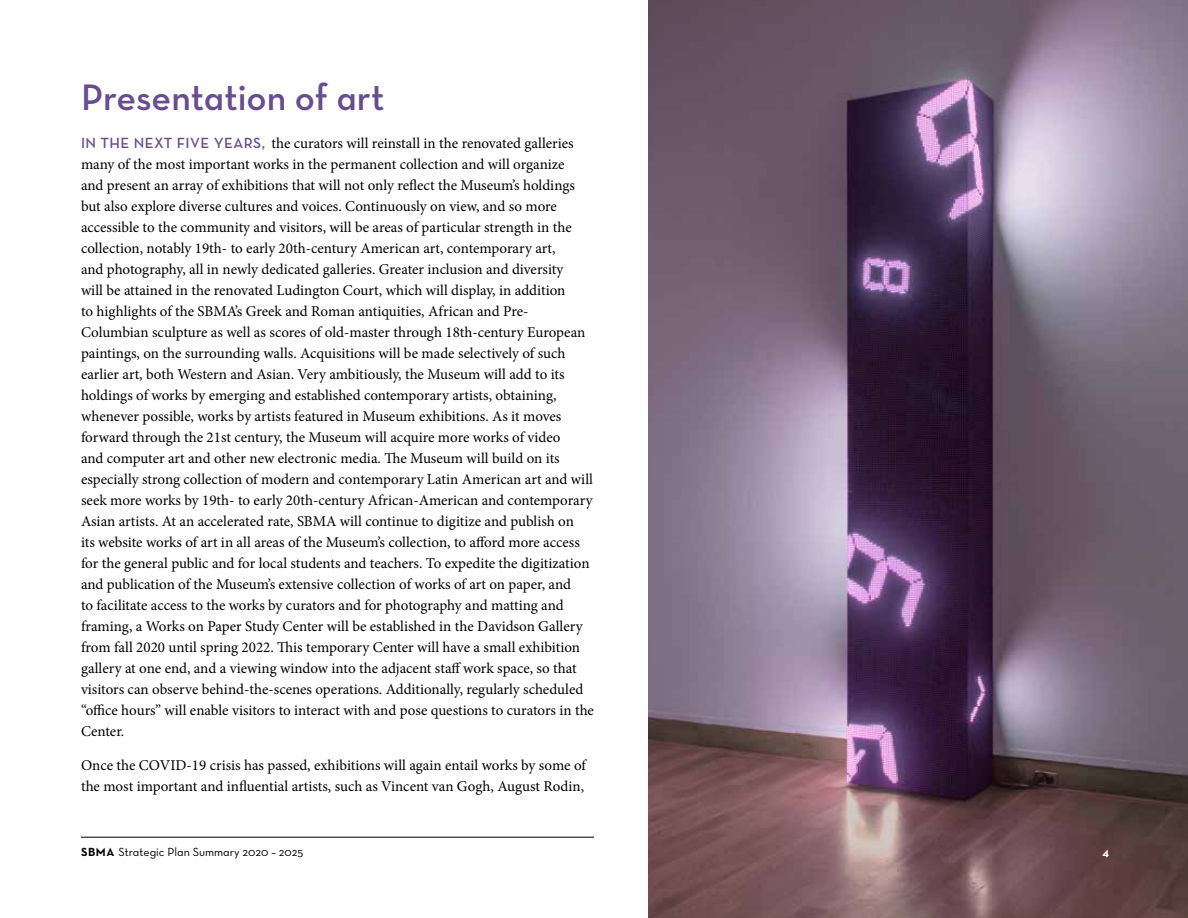
<style>
.page{position:relative;width:1188px;height:918px;background:#fff}
.page>*{position:absolute;margin:0;border:0;box-sizing:border-box;transform-origin:0 0}
.t1{font:37.5px "Neutraface Text Demi Alt";color:#674d90}
.t2{font:15px/21px "Minion Pro";color:#000}
.t3{font:12px "Neutraface Text Book Alt";color:#000}
.t4{font:700 12px "Neutraface Text";color:#fff}
.s1{font-family:"Neutraface Text";font-weight:600;color:#674d90}
.s2{font-family:"Neutraface Text";font-weight:700}
</style>
<div class="page">
<hr style="left:81px;top:837px;width:513px;height:1px;background:#000">
<img style="left:648px;top:0;width:540px;height:918px">
<h1 class="t1" style="left:81px;top:74px;width:305px">Presentation of art</h1>
<p class="t2" style="left:81px;top:133px;width:515px"><span class="s1">IN THE NEXT FIVE YEARS,</span> the curators will reinstall in the renovated galleries many of the most important works in the permanent collection and will organize<br>and present an array of exhibitions that will not only reflect the Museum’s holdings but also explore diverse cultures and voices. Continuously on view, and so more accessible to the community and visitors, will be areas of particular strength in the collection, notably 19th- to early 20th-century American art, contemporary art,<br>and photography, all in newly dedicated galleries. Greater inclusion and diversity<br>will be attained in the renovated Ludington Court, which will display, in addition<br>to highlights of the SBMA’s Greek and Roman antiquities, African and Pre-Columbian sculpture as well as scores of old-master through 18th-century European paintings, on the surrounding walls. Acquisitions will be made selectively of such earlier art, both Western and Asian. Very ambitiously, the Museum will add to its holdings of works by emerging and established contemporary artists, obtaining, whenever possible, works by artists featured in Museum exhibitions. As it moves forward through the 21st century, the Museum will acquire more works of video<br>and computer art and other new electronic media. The Museum will build on its especially strong collection of modern and contemporary Latin American art and will seek more works by 19th- to early 20th-century African-American and contemporary Asian artists. At an accelerated rate, SBMA will continue to digitize and publish on<br>its website works of art in all areas of the Museum’s collection, to afford more access for the general public and for local students and teachers. To expedite the digitization and publication of the Museum’s extensive collection of works of art on paper, and<br>to facilitate access to the works by curators and for photography and matting and framing, a Works on Paper Study Center will be established in the Davidson Gallery from fall 2020 until spring 2022. This temporary Center will have a small exhibition gallery at one end, and a viewing window into the adjacent staff work space, so that visitors can observe behind-the-scenes operations. Additionally, regularly scheduled “office hours” will enable visitors to interact with and pose questions to curators in the Center.</p>
<p class="t2" style="left:81px;top:755px;width:506px">Once the COVID-19 crisis has passed, exhibitions will again entail works by some of the most important and influential artists, such as Vincent van Gogh, August Rodin,</p>
<p class="t3" style="left:81px;top:844px;width:224px"><span class="s2">SBMA</span> Strategic Plan Summary 2020 – 2025</p>
<p class="t4" style="left:1103px;top:844px;width:8px">4</p>
</div>
